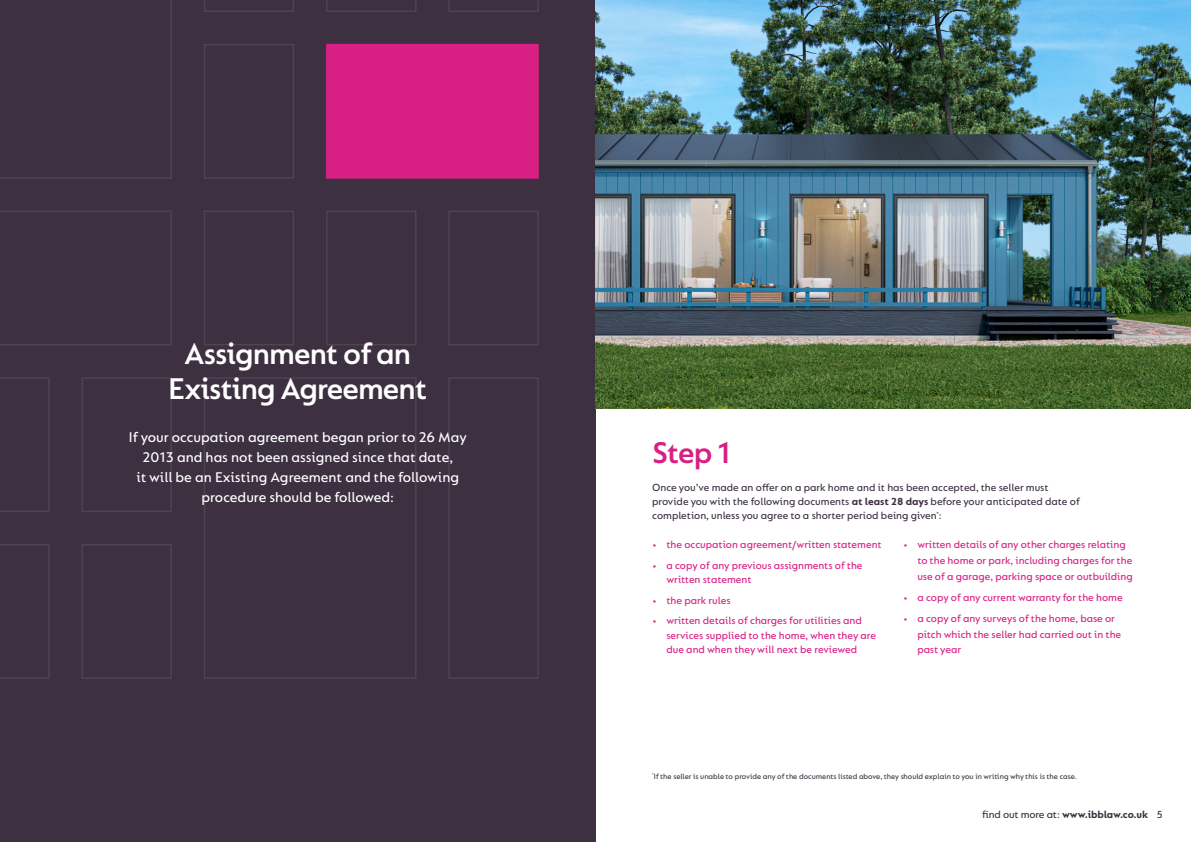
<style>
.page{position:relative;width:1191px;height:842px;background:#fff}
.page>*{position:absolute;margin:0;border:0;box-sizing:border-box;transform-origin:0 0}
.t1{font:600 32px/35px "FS Lucas";letter-spacing:-.03em;color:#fff;text-align:center}
.t2{font:600 32px "FS Lucas";color:#d81f84}
.t3{font:500 15px/20px "FS Lucas";color:#fff;text-align:center}
.t4{font:500 11px/15.6px "FS Lucas";color:#d81f84}
.t5{font:500 11px/14px "FS Lucas";color:#3d3041}
.t6{font:700 11px "FS Lucas";letter-spacing:-.01em;color:#3d3041}
.t7{font:500 8px "FS Lucas";color:#3d3041}
.s1{font-weight:700}
.s2{font-weight:500}
</style>
<div class="page">
<div style="left:0;top:0;width:595px;height:842px;background:#3d3041"></div>
<svg style="left:204px;top:377px;width:212px;height:302px"></svg>
<svg style="left:0;top:0;width:172px;height:179px"></svg>
<svg style="left:82px;top:377px;width:90px;height:135px"></svg>
<svg style="left:82px;top:544px;width:90px;height:135px"></svg>
<svg style="left:0;top:377px;width:50px;height:135px"></svg>
<svg style="left:0;top:544px;width:50px;height:135px"></svg>
<svg style="left:448px;top:0;width:91px;height:12px"></svg>
<svg style="left:326px;top:0;width:90px;height:12px"></svg>
<svg style="left:448px;top:211px;width:91px;height:134px"></svg>
<svg style="left:326px;top:211px;width:90px;height:134px"></svg>
<svg style="left:204px;top:211px;width:90px;height:134px"></svg>
<svg style="left:448px;top:377px;width:91px;height:302px"></svg>
<div style="left:326px;top:44px;width:213px;height:135px;background:#d81f84"></div>
<svg style="left:0;top:211px;width:172px;height:134px"></svg>
<svg style="left:204px;top:0;width:90px;height:12px"></svg>
<svg style="left:204px;top:44px;width:90px;height:135px"></svg>
<img style="left:595px;top:0;width:596px;height:409px">
<h1 class="t1" style="left:168px;top:336px;width:260px">Assignment of an<br>Existing Agreement</h1>
<h2 class="t3" style="left:129px;top:427px;width:339px">If your occupation agreement began prior to 26 May 2013 and has not been assigned since that date,<br>it will be an Existing Agreement and the following procedure should be followed:</h2>
<h1 class="t2" style="left:652px;top:434px;width:81px">Step 1</h1>
<p class="t5" style="left:652px;top:481px;width:429px">Once you’ve made an offer on a park home and it has been accepted, the seller must provide you with the following documents <span class="s1">at least 28 days</span> before your anticipated date of completion, unless you agree to a shorter period being given<sup>*</sup>:</p>
<p class="t4" style="left:652px;top:537px;width:231px">• the occupation agreement/written statement</p>
<p class="t4" style="left:666px;top:558px;width:198px;line-height:14.6px;text-indent:-14px">• a copy of any previous assignments of the written statement</p>
<p class="t4" style="left:652px;top:592px;width:80px">• the park rules</p>
<p class="t4" style="left:666px;top:613px;width:211px;line-height:14.6px;text-indent:-14px">• written details of charges for utilities and services supplied to the home, when they are due and when they will next be reviewed</p>
<p class="t4" style="left:917px;top:537px;width:217px;text-indent:-14px">• written details of any other charges relating to the home or park, including charges for the use of a garage, parking space or outbuilding</p>
<p class="t4" style="left:903px;top:589px;width:221px">• a copy of any current warranty for the home</p>
<p class="t4" style="left:917px;top:610px;width:205px;text-indent:-14px">• a copy of any surveys of the home, base or pitch which the seller had carried out in the past year</p>
<p class="t7" style="left:652px;top:772px;width:426px"><sup>*</sup>If the seller is unable to provide any of the documents listed above, they should explain to you in writing why this is the case.</p>
<p class="t6" style="left:982px;top:808px;width:182px"><span class="s2">find out more at:</span> www.ibblaw.co.uk <span class="s2">5</span></p>
</div>
